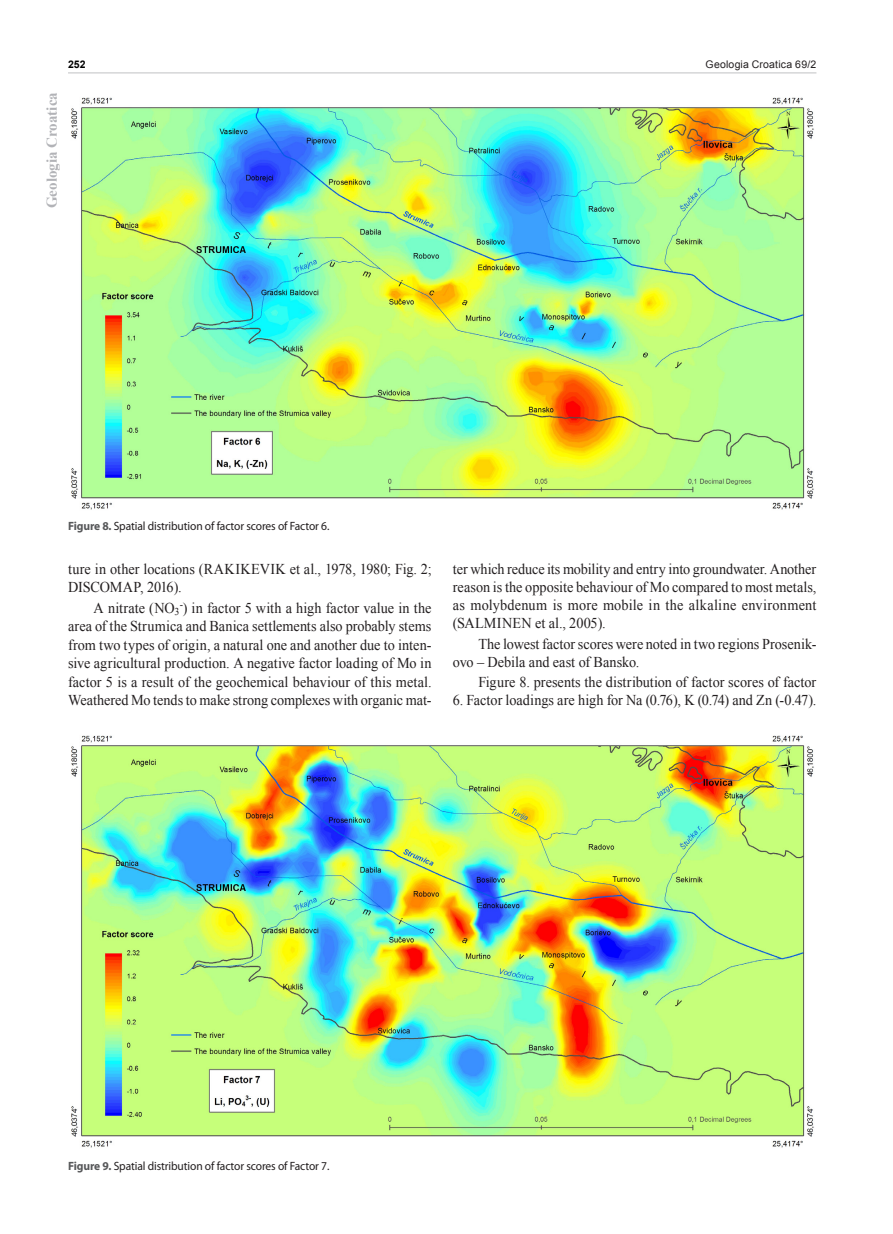
<style>
.page{position:relative;width:893px;height:1234px;background:#fff}
.page>*{position:absolute;margin:0;border:0;box-sizing:border-box;transform-origin:0 0}
.text_osnovni{font:15px/18.5px "Times New Roman";color:#231f20;text-align:justify;scale:.95 1}
.t1{font:700 15px "Times New Roman";color:#b2b3b7}
.potpisi_pod_slike{font:12px "Myriad Pro";letter-spacing:-.01em;color:#231f20;scale:.96 1}
.t2{font:10.5px "Arial";letter-spacing:.02em;color:#231f20}
.t3{font:700 10.5px "Arial";color:#000}
.s1{font-weight:700;color:#57585a}
</style>
<div class="page">
<hr style="left:68px;top:72px;width:748px;height:1px;background:#c7c8ca">
<img style="left:71px;top:97px;width:743px;height:413px">
<img style="left:71px;top:735px;width:743px;height:413px">
<p class="t3" style="left:68px;top:57px;width:19px">252</p>
<p class="t2" style="left:706px;top:57px;width:112px">Geologia Croatica 69/2</p>
<p class="t1" style="left:41px;top:208px;width:118px;rotate:-90deg">Geologia Croatica</p>
<p class="potpisi_pod_slike" style="left:68px;top:518px;width:274px"><span class="s1">Figure 8.</span> Spatial distribution of factor scores of Factor 6.</p>
<p class="text_osnovni" style="left:68px;top:559px;width:384px">ture in other locations (RAKIKEVIK et al., 1978, 1980; Fig. 2;<br>DISCOMAP, 2016).</p>
<p class="text_osnovni" style="left:68px;top:598px;width:384px;text-indent:26px">A nitrate (NO<sub>3</sub><sup>-</sup>) in factor 5 with a high factor value in the area of the Strumica and Banica settlements also probably stems from two types of origin, a natural one and another due to inten&shy;sive agricultural production. A negative factor loading of Mo in factor 5 is a result of the geochemical behaviour of this metal.<br>Weathered Mo tends to make strong complexes with organic mat-</p>
<p class="text_osnovni" style="left:453px;top:559px;width:384px">ter which reduce its mobility and entry into groundwater. Another reason is the opposite behaviour of Mo compared to most metals, as molybdenum is more mobile in the alkaline environment (SALMINEN et al., 2005).</p>
<p class="text_osnovni" style="left:453px;top:634px;width:384px;text-indent:26px">The lowest factor scores were noted in two regions Prosenik&shy;ovo – Debila and east of Bansko.</p>
<p class="text_osnovni" style="left:478px;top:672px;width:357px">Figure 8. presents the distribution of factor scores of factor</p>
<p class="text_osnovni" style="left:453px;top:690px;width:384px">6. Factor loadings are high for Na (0.76), K (0.74) and Zn (-0.47).</p>
<p class="potpisi_pod_slike" style="left:68px;top:1157px;width:274px"><span class="s1">Figure 9.</span> Spatial distribution of factor scores of Factor 7.</p>
</div>
